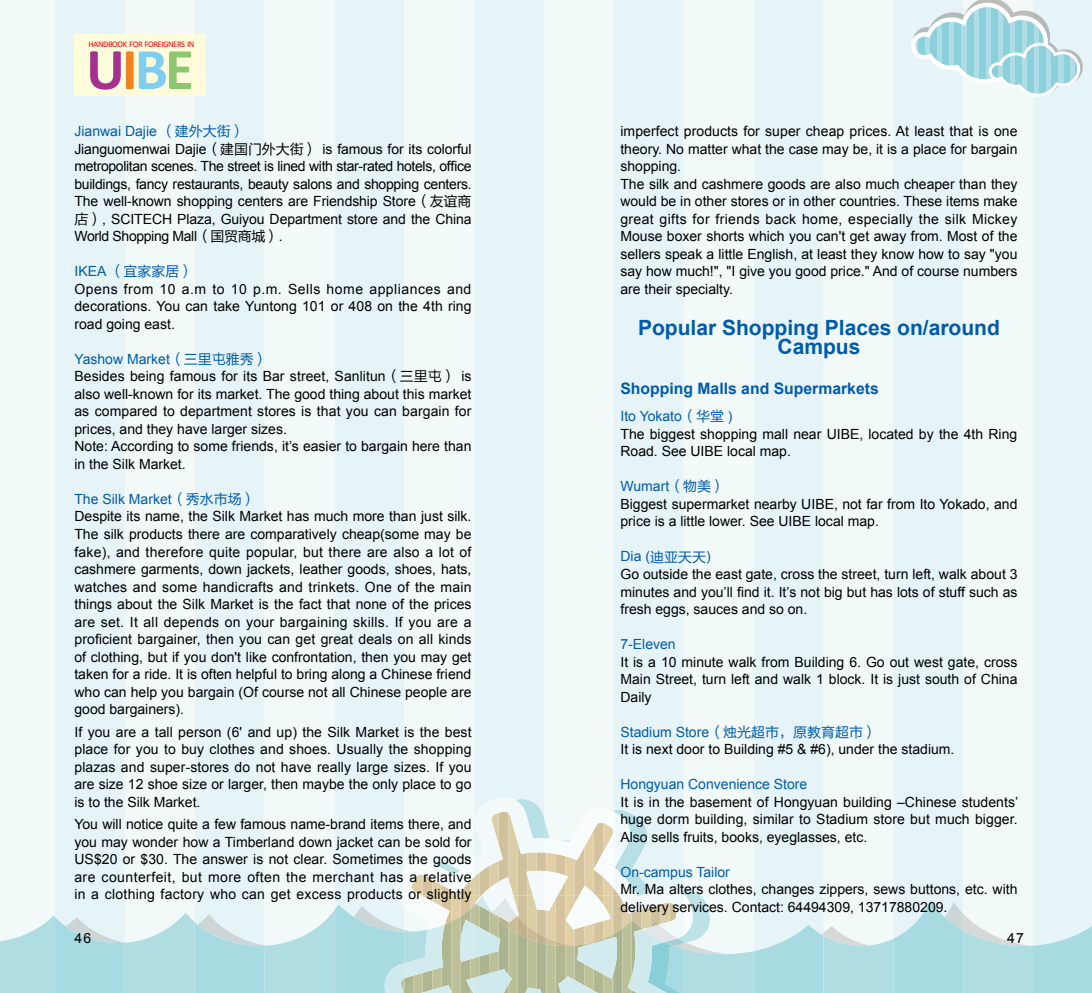
<style>
.page{position:relative;width:1092px;height:993px;background:#fff}
.page>*{position:absolute;margin:0;border:0;box-sizing:border-box;transform-origin:0 0}
.t1{font:700 21px/19.2px "Arial";color:#005bac;text-align:center}
.t2{font:700 15.75px "Arial";color:#005bac}
.t3{font:14px/17.5px "Arial";color:#000}
.t4{font:14px "Arial";color:#005bac}
.t5{font:14px "FZLTHJW GB1 0";color:#005bac}
.t6{font:8.58px "Calibri";letter-spacing:-.05em;color:#e60012}
.s1{color:#005bac}
.s2{font-family:"FZLTHJW GB1 0";color:#005bac}
.s3{font-family:"FZLTHJW GB1 0"}
.s4{font-family:"Arial"}
</style>
<div class="page">
<div style="left:55px;top:0;width:1036px;height:913px;background:#e6f4f7"></div>
<div style="left:0;top:0;width:55px;height:915px;background:#f1f9f9"></div>
<div style="left:125px;top:0;width:70px;height:909px;background:#f1f9f9"></div>
<div style="left:264px;top:0;width:70px;height:909px;background:#f1f9f9"></div>
<div style="left:404px;top:0;width:70px;height:797px;background:#f1f9f9"></div>
<div style="left:544px;top:0;width:70px;height:797px;background:#f1f9f9"></div>
<div style="left:683px;top:0;width:70px;height:797px;background:#f1f9f9"></div>
<div style="left:823px;top:0;width:70px;height:797px;background:#f1f9f9"></div>
<div style="left:963px;top:98px;width:69px;height:803px;background:#f1f9f9"></div>
<svg style="left:66px;top:909px;width:268px;height:4px"></svg>
<svg style="left:55px;top:913px;width:1036px;height:79px;background:#b9e0e5"></svg>
<svg style="left:0;top:915px;width:55px;height:77px"></svg>
<svg style="left:944px;top:901px;width:88px;height:91px"></svg>
<svg style="left:353px;top:797px;width:540px;height:195px"></svg>
<svg style="left:909px;top:0;width:174px;height:98px"></svg>
<svg style="left:991px;top:48px;width:6px;height:46px"></svg>
<svg style="left:1003px;top:48px;width:6px;height:46px"></svg>
<svg style="left:1015px;top:48px;width:6px;height:46px"></svg>
<div style="left:1027px;top:48px;width:6px;height:46px;background:#8cd0da"></div>
<div style="left:1039px;top:48px;width:6px;height:46px;background:#8cd0da"></div>
<svg style="left:1051px;top:48px;width:6px;height:46px"></svg>
<div style="left:74px;top:34px;width:132px;height:62px;background:#fffcdb"></div>
<svg style="left:90px;top:51px;width:101px;height:39px"></svg>
<p class="t6" style="left:89px;top:38px;width:107px">HANDBOOK FOR FOREIGNERS IN</p>
<p class="t3" style="left:74px;top:123px;width:399px"><span class="s1">Jianwai Dajie</span> <span class="s2">（建外大街）<br></span>Jianguomenwai Dajie<span class="s3">（建国门外大街）</span> is famous for its colorful metropolitan scenes. The street is lined with star-rated hotels, office buildings, fancy restaurants, beauty salons and shopping centers.<br>The well-known shopping centers are Friendship Store<span class="s3">（友谊商店）</span>, SCITECH Plaza, Guiyou Department store and the China World Shopping Mall<span class="s3">（国贸商城）</span>.</p>
<p class="t5" style="left:74px;top:264px;width:121px"><span class="s4">IKEA</span> （宜家家居）</p>
<p class="t3" style="left:74px;top:280px;width:398px;text-align:justify">Opens from 10 a.m to 10 p.m. Sells home appliances and decorations. You can take Yuntong 101 or 408 on the 4th ring road going east.</p>
<p class="t3" style="left:74px;top:350px;width:398px"><span class="s1">Yashow Market</span><span class="s2">（三里屯雅秀）<br></span>Besides being famous for its Bar street, Sanlitun<span class="s3">（三里屯）</span> is also well-known for its market. The good thing about this market as compared to department stores is that you can bargain for prices, and they have larger sizes.<br>Note: According to some friends, it’s easier to bargain here than in the Silk Market.</p>
<p class="t3" style="left:74px;top:490px;width:398px"><span class="s1">The Silk Market</span><span class="s2">（秀水市场）<br></span>Despite its name, the Silk Market has much more than just silk.<br>The silk products there are comparatively cheap(some may be fake), and therefore quite popular, but there are also a lot of cashmere garments, down jackets, leather goods, shoes, hats, watches and some handicrafts and trinkets. One of the main things about the Silk Market is the fact that none of the prices are set. It all depends on your bargaining skills. If you are a proficient bargainer, then you can get great deals on all kinds of clothing, but if you don't like confrontation, then you may get taken for a ride. It is often helpful to bring along a Chinese friend who can help you bargain (Of course not all Chinese people are good bargainers).</p>
<p class="t3" style="left:74px;top:722px;width:399px;text-align:justify">If you are a tall person (6' and up) the Silk Market is the best place for you to buy clothes and shoes. Usually the shopping plazas and super-stores do not have really large sizes. If you are size 12 shoe size or larger, then maybe the only place to go is to the Silk Market.</p>
<p class="t3" style="left:74px;top:815px;width:398px;text-align:justify">You will notice quite a few famous name-brand items there, and you may wonder how a Timberland down jacket can be sold for US$20 or $30. The answer is not clear. Sometimes the goods are counterfeit, but more often the merchant has a relative in a clothing factory who can get excess products or slightly</p>
<p class="t3" style="left:620px;top:122px;width:399px">imperfect products for super cheap prices. At least that is one theory. No matter what the case may be, it is a place for bargain shopping.<br>The silk and cashmere goods are also much cheaper than they would be in other stores or in other countries. These items make great gifts for friends back home, especially the silk Mickey Mouse boxer shorts which you can't get away from. Most of the sellers speak a little English, at least they know how to say "you say how much!", "I give you good price." And of course numbers are their specialty.</p>
<h1 class="t1" style="left:638px;top:318px;width:363px">Popular Shopping Places on/around<br>Campus</h1>
<p class="t2" style="left:620px;top:377px;width:260px">Shopping Malls and Supermarkets</p>
<p class="t3" style="left:620px;top:407px;width:398px"><span class="s1">Ito Yokato</span><span class="s2">（华堂</span> <span class="s1">)<br></span>The biggest shopping mall near UIBE, located by the 4th Ring<br>Road. See UIBE local map.</p>
<p class="t3" style="left:620px;top:477px;width:398px"><span class="s1">Wumart</span><span class="s2">（物美）<br></span>Biggest supermarket nearby UIBE, not far from Ito Yokado, and price is a little lower. See UIBE local map.</p>
<p class="t3" style="left:620px;top:547px;width:398px"><span class="s1">Dia (</span><span class="s2">迪亚天天</span><span class="s1">)<br></span>Go outside the east gate, cross the street, turn left, walk about 3 minutes and you’ll find it. It’s not big but has lots of stuff such as fresh eggs, sauces and so on.</p>
<p class="t4" style="left:620px;top:634px;width:57px">7-Eleven</p>
<p class="t3" style="left:620px;top:652px;width:398px;text-align:justify">It is a 10 minute walk from Building 6. Go out west gate, cross Main Street, turn left and walk 1 block. It is just south of China Daily</p>
<p class="t3" style="left:620px;top:722px;width:335px"><span class="s1">Stadium Store</span><span class="s2">（烛光超市，原教育超市）<br></span>It is next door to Building #5 &amp; #6), under the stadium.</p>
<p class="t4" style="left:620px;top:774px;width:188px">Hongyuan Convenience Store</p>
<p class="t3" style="left:620px;top:792px;width:399px;text-align:justify">It is in the basement of Hongyuan building –Chinese students’ huge dorm building, similar to Stadium store but much bigger.<br>Also sells fruits, books, eyeglasses, etc.</p>
<p class="t4" style="left:620px;top:862px;width:111px">On-campus Tailor</p>
<p class="t3" style="left:620px;top:880px;width:398px">Mr. Ma alters clothes, changes zippers, sews buttons, etc. with delivery services. Contact: 64494309, 13717880209.</p>
<p class="t3" style="left:74px;top:929px;width:18px">46</p>
<p class="t3" style="left:1007px;top:929px;width:18px">47</p>
</div>
